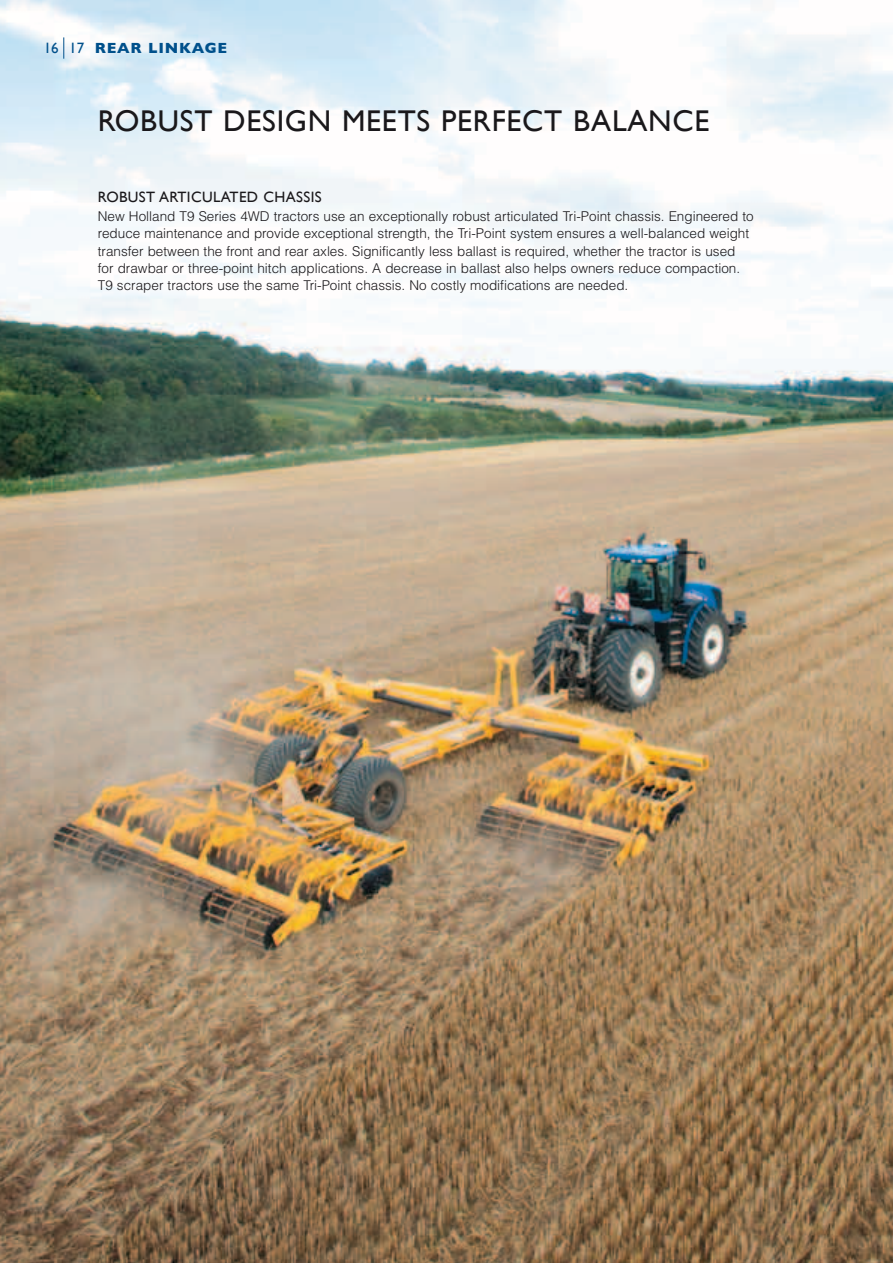
<style>
.page{position:relative;width:893px;height:1263px;background:#fff}
.page>*{position:absolute;margin:0;border:0;box-sizing:border-box;transform-origin:0 0}
.t1{font:30px "Gill Sans";letter-spacing:.025em;color:#1a181b}
.t2{font:15px "Gill Sans";letter-spacing:.025em;color:#1a181b}
.t3{font:700 15px "Gill Sans";letter-spacing:.05em;color:#00508b}
.t4{font:15px "Gill Sans";color:#00508b}
.t5{font:300 13.5px/17.2px "Helvetica";color:#1a181b}
</style>
<div class="page">
<img style="left:0;top:0;width:893px;height:1263px">
<svg style="left:64px;top:37px;width:1px;height:22px"></svg>
<p class="t4" style="left:44px;top:39px;width:42px">16 17</p>
<p class="t3" style="left:95px;top:39px;width:134px">REAR LINKAGE</p>
<h1 class="t1" style="left:98px;top:103px;width:613px">ROBUST DESIG N MEETS PERFECT BALANCE</h1>
<p class="t2" style="left:98px;top:188px;width:206px">ROBUST ARTICULATED CHASSIS</p>
<p class="t5" style="left:98px;top:207px;width:657px">New Holland T9 Series 4WD tractors use an exceptionally robust articulated Tri-Point chassis. Engineered to reduce maintenance and provide exceptional strength, the Tri-Point system ensures a well-balanced weight transfer between the front and rear axles. Significantly less ballast is required, whether the tractor is used for drawbar or three-point hitch applications. A decrease in ballast also helps owners reduce compaction.<br>T9 scraper tractors use the same Tri-Point chassis. No costly modifications are needed.</p>
</div>
